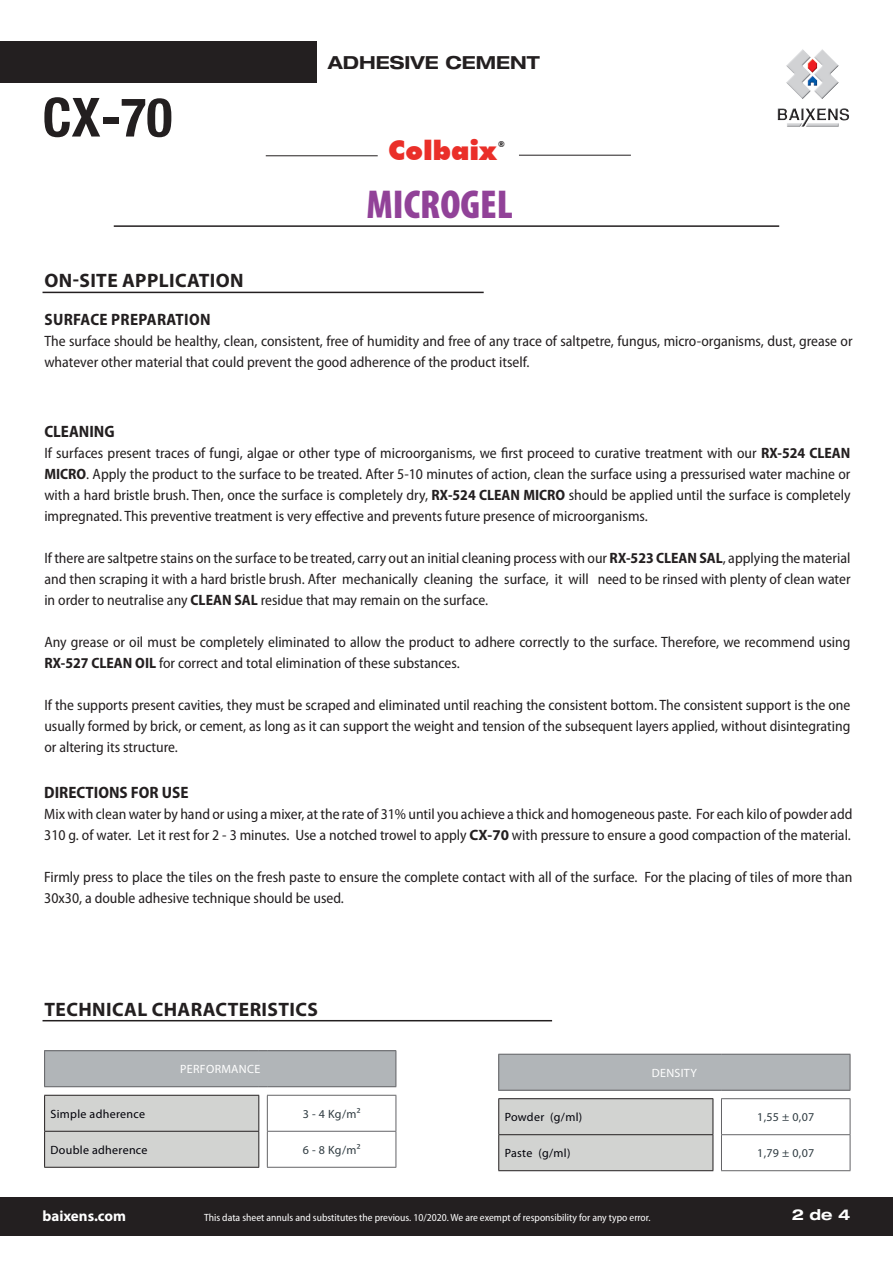
<style>
.page{position:relative;width:893px;height:1263px;background:#fff}
.page>*{position:absolute;margin:0;border:0;box-sizing:border-box;transform-origin:0 0}
.t1{font:700 condensed 54px "Helvetica Neue";color:#231f20}
.t2{font:900 condensed 40.5px "Myriad Pro";color:#914298}
.t3{font:900 27px "Futura BT";color:#ea2f29}
.t4{font:700 19.5px "Myriad Pro";letter-spacing:.02em;color:#231f20}
.t5{font:700 expanded 18px "Helvetica Neue";color:#231f20}
.t6{font:700 semi-condensed 16.5px "Myriad Pro";color:#231f20}
.t7{font:700 semi-condensed 16.5px "Myriad Pro";letter-spacing:.02em;color:#231f20}
.t8{font:semi-condensed 15px/21px "Myriad Pro";color:#231f20}
.t9{font:700 15px "Myriad Pro";color:#fff}
.t10{font:700 expanded 15px "Helvetica Neue";color:#fff}
.t11{font:12px "Myriad Pro";letter-spacing:.025em;color:#000008}
.t12{font:12px "Myriad Pro";letter-spacing:.025em;color:#2f3b41}
.t13{font:12px "Myriad Pro";letter-spacing:.025em;color:#fff}
.t14{font:semi-condensed 10.5px "Myriad Pro";color:#fff}
.t15{font:900 8.1px "Futura BT";color:#231f20}
.s1{font-weight:700}
.s2{font-weight:700;font-stretch:normal}
</style>
<div class="page">
<div style="left:0;top:42px;width:316px;height:41px;background:#231f20"></div>
<hr style="left:114px;top:225px;width:665px;height:2px;background:#231f20">
<img style="left:777px;top:49px;width:72px;height:78px">
<hr style="left:519px;top:155px;width:112px;height:1px;background:#231f20">
<hr style="left:266px;top:156px;width:112px;height:1px;background:#231f20">
<div style="left:0;top:1196px;width:893px;height:39px;background:#231f20"></div>
<div style="left:45px;top:1051px;width:351px;height:36px;background:#b1b5b8"></div>
<div style="left:45px;top:1096px;width:213px;height:71px;background:#d2d3d1"></div>
<hr style="left:44px;top:1050px;width:215px;height:1px;background:#636366">
<hr style="left:44px;top:1051px;width:1px;height:35px;background:#636366">
<hr style="left:267px;top:1050px;width:129px;height:1px;background:#636366">
<hr style="left:396px;top:1051px;width:1px;height:35px;background:#636366">
<hr style="left:44px;top:1086px;width:215px;height:1px;background:#636366">
<hr style="left:267px;top:1086px;width:129px;height:1px;background:#636366">
<hr style="left:267px;top:1095px;width:129px;height:1px;background:#636366">
<hr style="left:267px;top:1095px;width:1px;height:36px;background:#636366">
<hr style="left:396px;top:1095px;width:1px;height:36px;background:#636366">
<hr style="left:267px;top:1131px;width:129px;height:1px;background:#636366">
<hr style="left:267px;top:1131px;width:1px;height:36px;background:#636366">
<hr style="left:396px;top:1131px;width:1px;height:36px;background:#636366">
<hr style="left:267px;top:1167px;width:129px;height:1px;background:#636366">
<hr style="left:44px;top:1095px;width:215px;height:1px;background:#231f20">
<hr style="left:44px;top:1095px;width:1px;height:36px;background:#231f20">
<hr style="left:258px;top:1095px;width:1px;height:36px;background:#231f20">
<hr style="left:44px;top:1131px;width:215px;height:1px;background:#231f20">
<hr style="left:44px;top:1131px;width:1px;height:36px;background:#231f20">
<hr style="left:258px;top:1131px;width:1px;height:36px;background:#231f20">
<hr style="left:44px;top:1167px;width:215px;height:1px;background:#231f20">
<div style="left:499px;top:1054px;width:351px;height:36px;background:#b1b5b8"></div>
<div style="left:499px;top:1099px;width:214px;height:71px;background:#d2d3d1"></div>
<hr style="left:498px;top:1054px;width:215px;height:1px;background:#636366">
<hr style="left:498px;top:1054px;width:1px;height:36px;background:#636366">
<hr style="left:721px;top:1054px;width:129px;height:1px;background:#636366">
<hr style="left:850px;top:1054px;width:1px;height:36px;background:#636366">
<hr style="left:498px;top:1090px;width:215px;height:1px;background:#636366">
<hr style="left:721px;top:1090px;width:129px;height:1px;background:#636366">
<hr style="left:721px;top:1098px;width:129px;height:1px;background:#636366">
<hr style="left:721px;top:1099px;width:1px;height:35px;background:#636366">
<hr style="left:850px;top:1099px;width:1px;height:35px;background:#636366">
<hr style="left:721px;top:1134px;width:129px;height:1px;background:#636366">
<hr style="left:721px;top:1135px;width:1px;height:35px;background:#636366">
<hr style="left:850px;top:1135px;width:1px;height:35px;background:#636366">
<hr style="left:721px;top:1170px;width:129px;height:1px;background:#636366">
<hr style="left:498px;top:1098px;width:215px;height:1px;background:#231f20">
<hr style="left:498px;top:1099px;width:1px;height:35px;background:#231f20">
<hr style="left:713px;top:1099px;width:1px;height:35px;background:#231f20">
<hr style="left:498px;top:1134px;width:215px;height:1px;background:#231f20">
<hr style="left:498px;top:1135px;width:1px;height:35px;background:#231f20">
<hr style="left:713px;top:1135px;width:1px;height:35px;background:#231f20">
<hr style="left:498px;top:1170px;width:215px;height:1px;background:#231f20">
<hr style="left:43px;top:292px;width:441px;height:1px;background:#231f20">
<hr style="left:43px;top:1020px;width:509px;height:1px;background:#231f20">
<h1 class="t1" style="left:43px;top:85px;width:131px">CX-70</h1>
<h3 class="t4" style="left:45px;top:267px;width:201px">ON-SITE APPLICATION</h3>
<p class="t5" style="left:328px;top:51px;width:213px">ADHESIVE CEMENT</p>
<h3 class="t3" style="left:388px;top:134px;width:110px">Colbaix</h3>
<p class="t15" style="left:498px;top:139px;width:8px">®</p>
<h2 class="t2" style="left:366px;top:182px;width:148px">MICROGEL</h2>
<p class="t7" style="left:45px;top:310px;width:168px">SURFACE PREPARATION</p>
<p class="t8" style="left:44px;top:331px;width:810px">The surface should be healthy, clean, consistent, free of humidity and free of any trace of saltpetre, fungus, micro-organisms, dust, grease or whatever other material that could prevent the good adherence of the product itself.</p>
<p class="t6" style="left:44px;top:422px;width:72px">CLEANING</p>
<p class="t8" style="left:44px;top:442px;width:808px;text-align:justify">If surfaces present traces of fungi, algae or other type of microorganisms, we first proceed to curative treatment with our <span class="s1">RX-524 CLEAN MICRO</span>. Apply the product to the surface to be treated. After 5-10 minutes of action, clean the surface using a pressurised water machine or with a hard bristle brush. Then, once the surface is completely dry, <span class="s1">RX-524 CLEAN MICRO</span> should be applied until the surface is completely impregnated. This preventive treatment is very effective and prevents future presence of microorganisms.</p>
<p class="t8" style="left:44px;top:547px;width:808px;text-align:justify">If there are saltpetre stains on the surface to be treated, carry out an initial cleaning process with our <span class="s1">RX-523 CLEAN SAL</span>, applying the material and then scraping it with a hard bristle brush. After mechanically cleaning the surface, it will need to be rinsed with plenty of clean water in order to neutralise any <span class="s1">CLEAN SAL</span> residue that may remain on the surface.</p>
<p class="t8" style="left:44px;top:631px;width:808px">Any grease or oil must be completely eliminated to allow the product to adhere correctly to the surface. Therefore, we recommend using<br><span class="s1">RX-527 CLEAN OIL</span> for correct and total elimination of these substances.</p>
<p class="t8" style="left:44px;top:694px;width:808px;text-align:justify">If the supports present cavities, they must be scraped and eliminated until reaching the consistent bottom. The consistent support is the one usually formed by brick, or cement, as long as it can support the weight and tension of the subsequent layers applied, without disintegrating or altering its structure.</p>
<p class="t6" style="left:44px;top:783px;width:146px">DIRECTIONS FOR USE</p>
<p class="t8" style="left:44px;top:804px;width:810px">Mix with clean water by hand or using a mixer, at the rate of 31% until you achieve a thick and homogeneous paste. For each kilo of powder add<br>310 g. of water. Let it rest for 2 - 3 minutes. Use a notched trowel to apply <span class="s2">CX-70</span> with pressure to ensure a good compaction of the material.</p>
<p class="t8" style="left:44px;top:867px;width:810px">Firmly press to place the tiles on the fresh paste to ensure the complete contact with all of the surface. For the placing of tiles of more than<br>30x30, a double adhesive technique should be used.</p>
<h3 class="t4" style="left:45px;top:997px;width:275px">TECHNICAL CHARACTERISTICS</h3>
<p class="t13" style="left:180px;top:1062px;width:81px">PERFORMANCE</p>
<p class="t11" style="left:51px;top:1106px;width:96px">Simple adherence</p>
<p class="t12" style="left:303px;top:1106px;width:59px">3 - 4 Kg/m2</p>
<p class="t11" style="left:51px;top:1142px;width:98px">Double adherence</p>
<p class="t12" style="left:303px;top:1142px;width:59px">6 - 8 Kg/m2</p>
<p class="t13" style="left:652px;top:1065px;width:47px">DENSITY</p>
<p class="t11" style="left:505px;top:1110px;width:79px">Powder (g/ml)</p>
<p class="t12" style="left:757px;top:1110px;width:59px">1,55 ± 0,07</p>
<p class="t11" style="left:505px;top:1146px;width:67px">Paste (g/ml)</p>
<p class="t12" style="left:757px;top:1146px;width:59px">1,79 ± 0,07</p>
<p class="t9" style="left:43px;top:1206px;width:85px">baixens.com</p>
<p class="t10" style="left:792px;top:1206px;width:60px">2 de 4</p>
<p class="t14" style="left:204px;top:1211px;width:448px">This data sheet annuls and substitutes the previous. 10/2020. We are exempt of responsibility for any typo error.</p>
</div>
